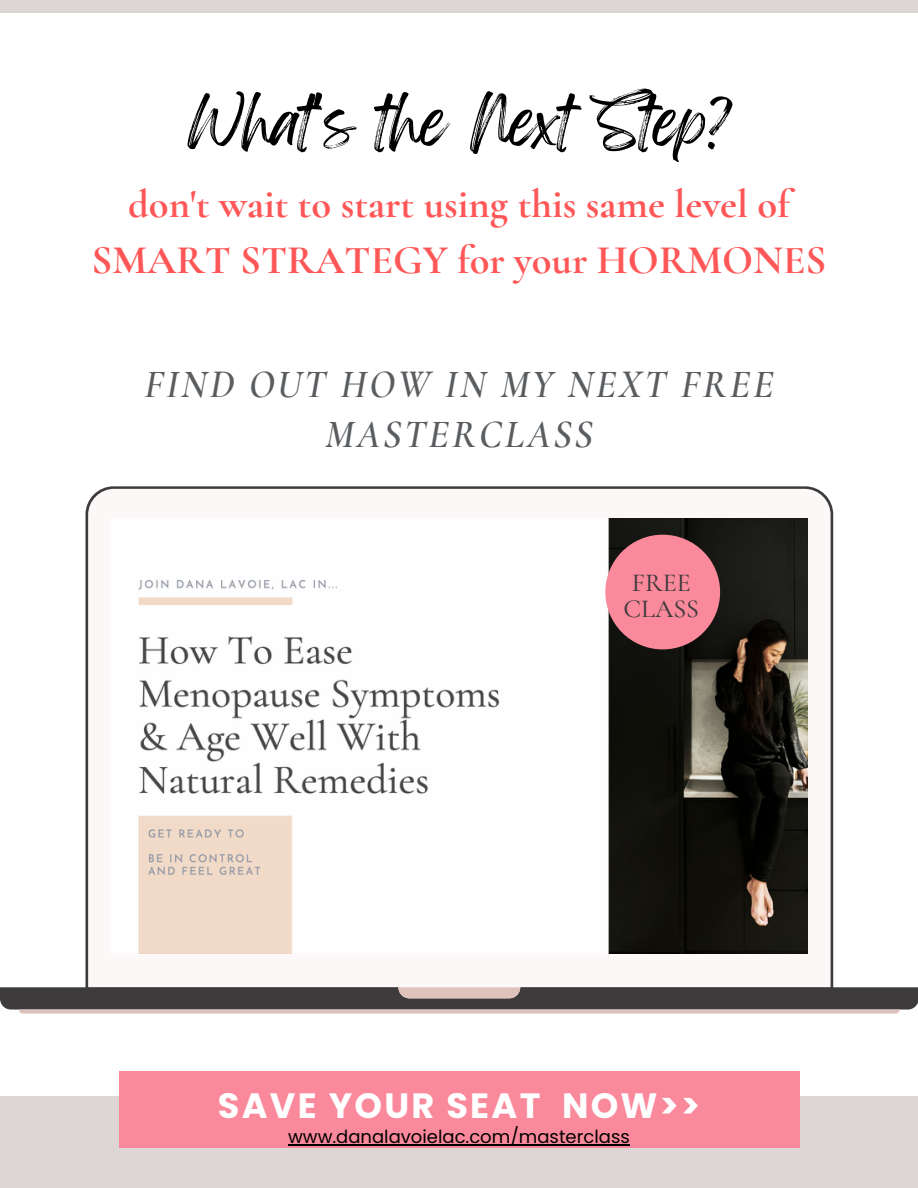
<style>
.page{position:relative;width:918px;height:1188px;background:#ddd6d5}
.page>*{position:absolute;margin:0;border:0;box-sizing:border-box;transform-origin:0 0}
.t1{font:57px "Feeling Passionate";color:#000}
.t2{font:700 40.65px/56.2px "Cormorant Garamond";color:#ff5757;text-align:center}
.t3{font:italic 600 39.15px/50.7px "Cormorant Garamond";letter-spacing:.07em;color:#5a5d60;text-align:center}
.t4{font:700 35.1px "Poppins";letter-spacing:.065em;color:#fff}
.t5{font:500 25.95px/25.8px "Cormorant Garamond";color:#3b3b3b;text-align:center}
.t6{font:18px "Poppins";color:#000}
</style>
<div class="page">
<div style="left:0;top:14px;width:918px;height:1082px;background:#fff"></div>
<svg style="left:0;top:486px;width:918px;height:524px"></svg>
<svg style="left:398px;top:987px;width:122px;height:11px"></svg>
<svg style="left:19px;top:1010px;width:881px;height:4px;background:#e0c8c1"></svg>
<img style="left:111px;top:518px;width:696px;height:435px">
<div style="left:605px;top:535px;width:115px;height:114px;background:#fa899b;border-radius:50%"></div>
<div style="left:119px;top:1071px;width:681px;height:77px;background:#fa899b"></div>
<hr style="left:288px;top:1144px;width:342px;height:1px;background:#000">
<h1 class="t1" style="left:187px;top:76px;width:545px">What's the Next Step?</h1>
<p class="t2" style="left:92px;top:176px;width:736px">don't wait to start using this same level of<br>SMART STRATEGY for your HORMONES</p>
<p class="t3" style="left:144px;top:359px;width:631px">FIND OUT HOW IN MY NEXT FREE<br>MASTERCLASS</p>
<p class="t5" style="left:624px;top:570px;width:77px">FREE<br>CLASS</p>
<p class="t4" style="left:218px;top:1081px;width:484px">SAVE YOUR SEAT NOW&gt;&gt;</p>
<p class="t6" style="left:288px;top:1124px;width:343px">www.danalavoielac.com/masterclass</p>
</div>
